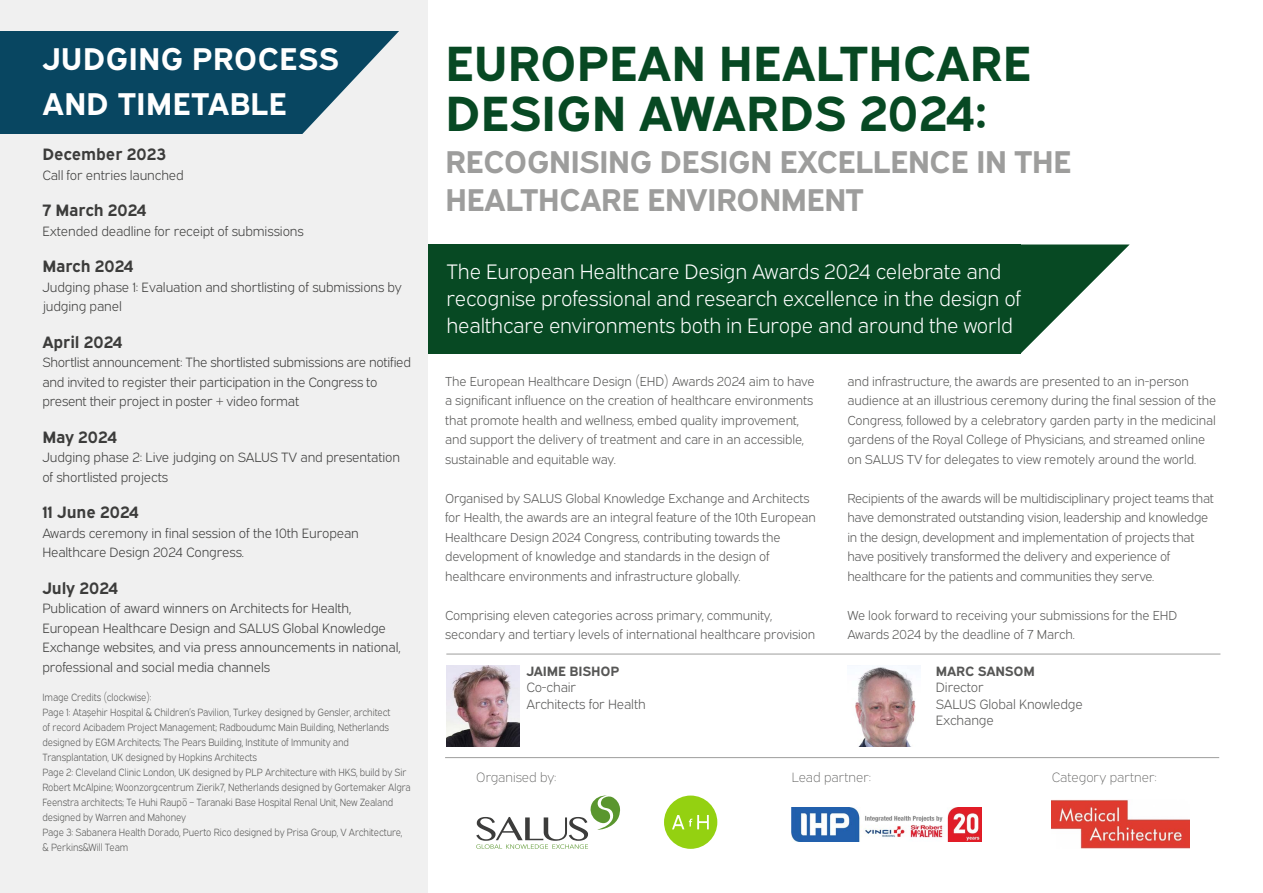
<style>
.page{position:relative;width:1263px;height:893px;background:#fff}
.page>*{position:absolute;margin:0;border:0;box-sizing:border-box;transform-origin:0 0}
.t1{font:700 49.5px/49.5px "Expressway Rg";letter-spacing:-.01em;color:#074923}
.t2{font:700 31.5px/37.8px "Expressway Rg";letter-spacing:-.025em;color:#9d9d9c}
.t3{font:700 31.5px/45.5px "Expressway Rg";color:#fff}
.t4{font:21px/27px "Expressway Lt";letter-spacing:-.01em;color:#fff}
.t5{font:700 16.5px "Expressway Rg";letter-spacing:-.01em;color:#3c3c3b}
.t6{font:13.5px/19.5px "Expressway Lt";letter-spacing:-.01em;color:#3c3c3b}
.t7{font:13.5px/16.2px "Expressway Lt";letter-spacing:-.01em;color:#575756}
.t8{font:13.5px "Expressway Xl";color:#575756}
.t9{font:700 13.5px "Expressway Rg";letter-spacing:-.01em;color:#575756}
.t10{font:13.05px/19.5px "Expressway Lt";letter-spacing:-.01em;color:#575756}
.t11{font:10.5px/15px "Expressway Lt";letter-spacing:-.01em;color:#575756;scale:.92 1}
</style>
<div class="page">
<div style="left:404px;top:244px;width:616px;height:110px;background:#074923"></div>
<svg style="left:1020px;top:244px;width:110px;height:110px"></svg>
<div style="left:0;top:0;width:427px;height:893px;background:#f0f0f0"></div>
<div style="left:0;top:32px;width:423px;height:102px;background:#084661"></div>
<svg style="left:299px;top:31px;width:124px;height:103px"></svg>
<img style="left:446px;top:665px;width:73px;height:81px">
<img style="left:855px;top:665px;width:66px;height:81px">
<hr style="left:446px;top:654px;width:774px;height:1px;background:#9d9d9c">
<hr style="left:445px;top:757px;width:774px;height:1px;background:#9d9d9c">
<svg style="left:476px;top:795px;width:144px;height:54px"></svg>
<img style="left:792px;top:808px;width:190px;height:33px">
<img style="left:1052px;top:800px;width:137px;height:49px">
<svg style="left:664px;top:795px;width:53px;height:54px"></svg>
<h2 class="t3" style="left:42px;top:33px;width:298px">JUDGING PROCESS<br>AND TIMETABLE</h2>
<p class="t5" style="left:42px;top:141px;width:125px">December 2023</p>
<p class="t6" style="left:42px;top:164px;width:143px">Call for entries launched</p>
<p class="t5" style="left:42px;top:197px;width:106px">7 March 2024</p>
<p class="t6" style="left:42px;top:220px;width:263px">Extended deadline for receipt of submissions</p>
<p class="t5" style="left:42px;top:253px;width:93px">March 2024</p>
<p class="t6" style="left:42px;top:276px;width:361px">Judging phase 1: Evaluation and shortlisting of submissions by judging panel</p>
<p class="t5" style="left:42px;top:329px;width:82px">April 2024</p>
<p class="t6" style="left:42px;top:351px;width:370px">Shortlist announcement: The shortlisted submissions are notified and invited to register their participation in the Congress to present their project in poster + video format</p>
<p class="t5" style="left:42px;top:424px;width:76px">May 2024</p>
<p class="t6" style="left:42px;top:446px;width:359px">Judging phase 2: Live judging on SALUS TV and presentation of shortlisted projects</p>
<p class="t5" style="left:42px;top:499px;width:98px">11 June 2024</p>
<p class="t6" style="left:42px;top:522px;width:318px">Awards ceremony in final session of the 10th European<br>Healthcare Design 2024 Congress.</p>
<p class="t5" style="left:42px;top:575px;width:77px">July 2024</p>
<p class="t6" style="left:42px;top:597px;width:360px">Publication of award winners on Architects for Health, European Healthcare Design and SALUS Global Knowledge Exchange websites, and via press announcements in national, professional and social media channels</p>
<p class="t11" style="left:43px;top:688px;width:402px">Image Credits (clockwise):<br>Page 1: Ataşehir Hospital &amp; Children’s Pavilion, Turkey designed by Gensler, architect<br>of record Acibadem Project Management; Radboudumc Main Building, Netherlands designed by EGM Architects; The Pears Building, Institute of Immunity and Transplantation, UK designed by Hopkins Architects<br>Page 2: Cleveland Clinic London, UK designed by PLP Architecture with HKS, build by Sir Robert McAlpine; Woonzorgcentrum Zierik7, Netherlands designed by Gortemaker Algra Feenstra architects; Te Huhi Raupō – Taranaki Base Hospital Renal Unit, New Zealand designed by Warren and Mahoney<br>Page 3: Sabanera Health Dorado, Puerto Rico designed by Prisa Group, V Architecture, &amp; Perkins&amp;Will Team</p>
<h1 class="t1" style="left:445px;top:34px;width:588px">EUROPEAN HEALTHCARE<br>DESIGN AWARDS 2024:</h1>
<h2 class="t2" style="left:445px;top:139px;width:628px">RECOGNISING DESIGN EXCELLENCE IN THE<br>HEALTHCARE ENVIRONMENT</h2>
<h3 class="t4" style="left:446px;top:256px;width:576px">The European Healthcare Design Awards 2024 celebrate and recognise professional and research excellence in the design of healthcare environments both in Europe and around the world</h3>
<p class="t10" style="left:445px;top:370px;width:371px">The European Healthcare Design (EHD) Awards 2024 aim to have a significant influence on the creation of healthcare environments that promote health and wellness, embed quality improvement, and support the delivery of treatment and care in an accessible, sustainable and equitable way.</p>
<p class="t10" style="left:445px;top:487px;width:372px">Organised by SALUS Global Knowledge Exchange and Architects for Health, the awards are an integral feature of the 10th European Healthcare Design 2024 Congress, contributing towards the development of knowledge and standards in the design of healthcare environments and infrastructure globally.</p>
<p class="t10" style="left:445px;top:604px;width:372px">Comprising eleven categories across primary, community, secondary and tertiary levels of international healthcare provision</p>
<p class="t9" style="left:526px;top:661px;width:94px">JAIME BISHOP</p>
<p class="t7" style="left:526px;top:678px;width:121px">Co-chair<br>Architects for Health</p>
<p class="t10" style="left:847px;top:370px;width:370px">and infrastructure, the awards are presented to an in-person audience at an illustrious ceremony during the final session of the Congress, followed by a celebratory garden party in the medicinal gardens of the Royal College of Physicians, and streamed online on SALUS TV for delegates to view remotely around the world.</p>
<p class="t10" style="left:847px;top:487px;width:368px">Recipients of the awards will be multidisciplinary project teams that have demonstrated outstanding vision, leadership and knowledge in the design, development and implementation of projects that have positively transformed the delivery and experience of healthcare for the patients and communities they serve.</p>
<p class="t10" style="left:847px;top:604px;width:331px">We look forward to receiving your submissions for the EHD<br>Awards 2024 by the deadline of 7 March.</p>
<p class="t9" style="left:936px;top:661px;width:101px">MARC SANSOM</p>
<p class="t7" style="left:936px;top:678px;width:149px">Director<br>SALUS Global Knowledge<br>Exchange</p>
<p class="t8" style="left:476px;top:767px;width:82px">Organised by:</p>
<p class="t8" style="left:792px;top:767px;width:81px">Lead partner:</p>
<p class="t8" style="left:1052px;top:767px;width:107px">Category partner:</p>
</div>
